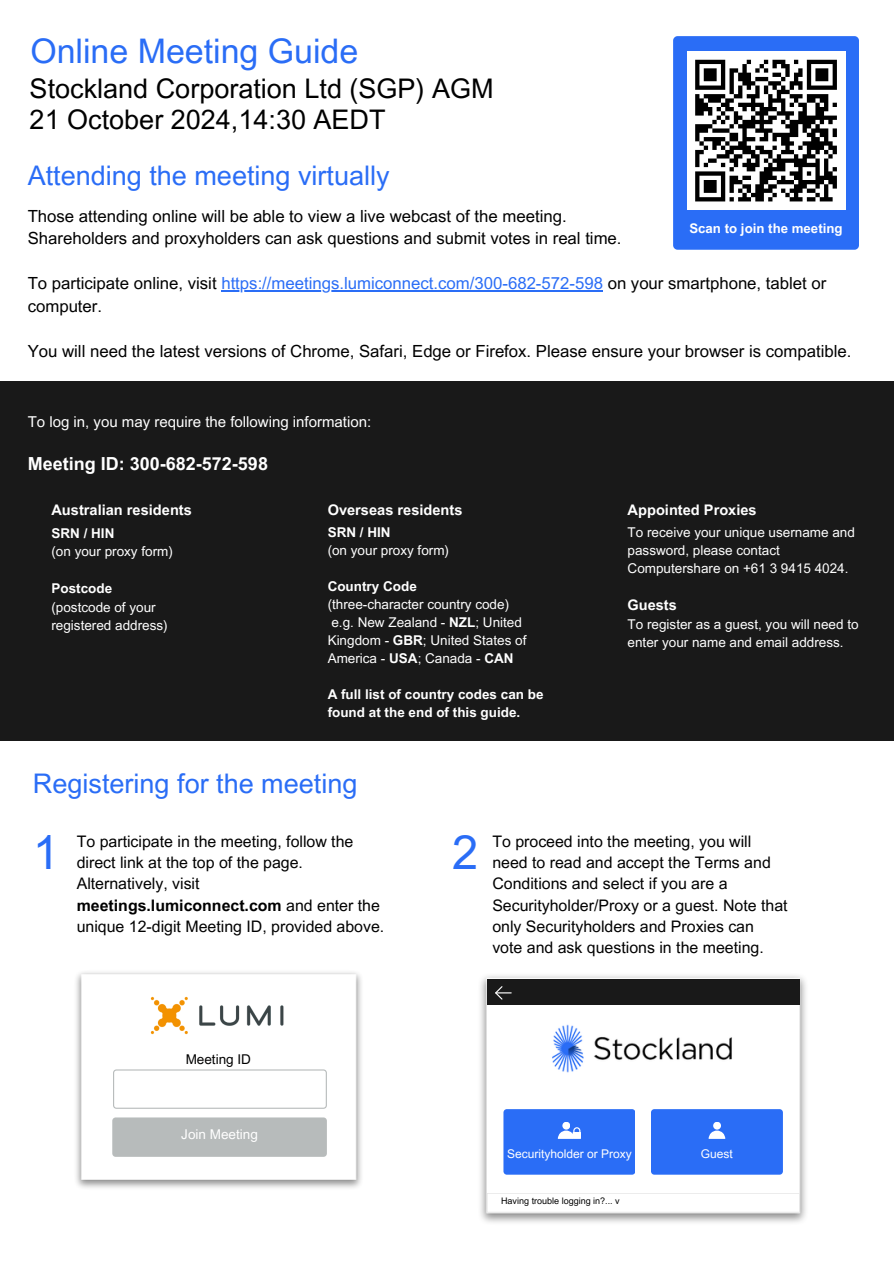
<style>
.page{position:relative;width:894px;height:1264px;background:#fff}
.page>*{position:absolute;margin:0;border:0;box-sizing:border-box;transform-origin:0 0}
.t1{font:47.25px "Arial MT Pro";color:#2a6df6}
.t2{font:33.9px "Arial MT Pro";color:#2a6df6}
.t3{font:27px "Arial MT Pro";color:#000}
.t4{font:27px "Arial MT Pro";color:#2a6df6}
.t5{font:700 18px "Arial MT Pro";color:#fff}
.t6{font:16.8px/22.5px "Arial MT Pro";color:#000}
.t7{font:15.9px/21.3px "Arial MT Pro";color:#000}
.t8{font:15px "Arial MT Pro";color:#fff}
.t9{font:700 14.55px "Arial MT Pro";color:#fff}
.t10{font:13.5px/18px "Arial MT Pro";color:#fff}
.t11{font:700 13.5px/18px "Arial MT Pro";color:#fff}
.t12{font:13.5px "Arial MT Pro";color:#000}
.t13{font:700 13.2px "Arial MT Pro";color:#fff}
.t14{font:12px "Arial MT Pro";color:#fff}
.t15{font:9px "Arial MT Pro";color:#000}
.s1{color:#2a6df6}
.s2{font-weight:700}
</style>
<div class="page">
<div style="left:0;top:381px;width:893px;height:359px;background:#191919"></div>
<hr style="left:221px;top:290px;width:382px;height:2px;background:#2a6df6">
<div style="left:673px;top:36px;width:185px;height:213px;background:#2a6df6;border-radius:4px"></div>
<div style="left:686px;top:51px;width:159px;height:159px;background:#fff"></div>
<svg style="left:695px;top:59px;width:142px;height:143px"></svg>
<img style="left:76px;top:972px;width:286px;height:216px">
<svg style="left:113px;top:1069px;width:214px;height:39px"></svg>
<div style="left:112px;top:1117px;width:215px;height:39px;background:#b7bbbb;border-radius:3px"></div>
<img style="left:144px;top:992px;width:148px;height:45px">
<img style="left:480px;top:975px;width:326px;height:248px">
<div style="left:503px;top:1109px;width:132px;height:65px;background:#2a6df6;border-radius:3px"></div>
<div style="left:650px;top:1109px;width:132px;height:65px;background:#2a6df6;border-radius:3px"></div>
<div style="left:562px;top:1121px;width:8px;height:8px;background:#fff;border-radius:50%"></div>
<svg style="left:557px;top:1127px;width:23px;height:11px"></svg>
<div style="left:713px;top:1121px;width:7px;height:8px;background:#fff;border-radius:50%"></div>
<svg style="left:708px;top:1130px;width:17px;height:8px"></svg>
<div style="left:487px;top:979px;width:312px;height:25px;background:#191919"></div>
<svg style="left:495px;top:986px;width:16px;height:13px"></svg>
<div style="left:487px;top:1193px;width:312px;height:19px;border:1px solid #e8e8e8"></div>
<img style="left:543px;top:1018px;width:200px;height:60px">
<p class="t2" style="left:30px;top:38px;width:329px">Online Meeting Guide</p>
<p class="t3" style="left:30px;top:78px;width:465px">Stockland Corporation Ltd (SGP) AGM</p>
<p class="t3" style="left:30px;top:110px;width:357px">21 October 2024,14:30 AEDT</p>
<p class="t4" style="left:28px;top:166px;width:363px">Attending the meeting virtually</p>
<h1 class="t6" style="left:28px;top:207px;width:595px">Those attending online will be able to view a live webcast of the meeting.<br>Shareholders and proxyholders can ask questions and submit votes in real time.</h1>
<p class="t6" style="left:28px;top:274px;width:800px">To participate online, visit <span class="s1">https://meetings.lumiconnect.com/300-682-572-598</span> on your smartphone, tablet or</p>
<h6 class="t6" style="left:28px;top:297px;width:76px">computer.</h6>
<h6 class="t6" style="left:28px;top:342px;width:825px">You will need the latest versions of Chrome, Safari, Edge or Firefox. Please ensure your browser is compatible.</h6>
<p class="t13" style="left:689px;top:223px;width:155px">Scan to join the meeting</p>
<p class="t8" style="left:28px;top:416px;width:345px">To log in, you may require the following information:</p>
<p class="t5" style="left:28px;top:457px;width:242px">Meeting ID: 300-682-572-598</p>
<p class="t9" style="left:51px;top:504px;width:142px">Australian residents</p>
<p class="t10" style="left:51px;top:525px;width:123px;line-height:18.6px"><span class="s2">SRN / HIN<br></span>(on your proxy form)</p>
<h2 class="t11" style="left:51px;top:581px;width:62px">Postcode</h2>
<p class="t10" style="left:51px;top:599px;width:118px;line-height:18.6px">(postcode of your registered address)</p>
<h5 class="t9" style="left:327px;top:504px;width:136px">Overseas residents</h5>
<h5 class="t10" style="left:327px;top:525px;width:123px"><span class="s2">SRN / HIN<br></span>(on your proxy form)</h5>
<p class="t11" style="left:327px;top:579px;width:91px">Country Code</p>
<p class="t10" style="left:327px;top:597px;width:183px">(three-character country code)</p>
<p class="t10" style="left:327px;top:615px;width:200px">e.g. New Zealand - <span class="s2">NZL</span>; United<br>Kingdom - <span class="s2">GBR</span>; United States of<br>America - <span class="s2">USA</span>; Canada - <span class="s2">CAN</span></p>
<p class="t11" style="left:327px;top:687px;width:217px">A full list of country codes can be found at the end of this guide.</p>
<p class="t9" style="left:627px;top:504px;width:131px">Appointed Proxies</p>
<h5 class="t10" style="left:627px;top:525px;width:229px">To receive your unique username and password, please contact<br>Computershare on +61 3 9415 4024.</h5>
<p class="t9" style="left:627px;top:599px;width:51px">Guests</p>
<p class="t10" style="left:627px;top:617px;width:232px">To register as a guest, you will need to enter your name and email address.</p>
<p class="t4" style="left:33px;top:773px;width:326px">Registering for the meeting</p>
<h5 class="t1" style="left:33px;top:834px;width:28px">1</h5>
<p class="t1" style="left:452px;top:834px;width:28px">2</p>
<p class="t7" style="left:77px;top:832px;width:309px">To participate in the meeting, follow the direct link at the top of the page.<br>Alternatively, visit <span class="s2">meetings.lumiconnect.com</span> and enter the unique 12-digit Meeting ID, provided above.</p>
<p class="t7" style="left:492px;top:832px;width:296px">To proceed into the meeting, you will need to read and accept the Terms and Conditions and select if you are a Securityholder/Proxy or a guest. Note that only Securityholders and Proxies can vote and ask questions in the meeting.</p>
<h4 class="t12" style="left:186px;top:1054px;width:67px">Meeting ID</h4>
<h5 class="t10" style="left:181px;top:1127px;width:78px">Join Meeting</h5>
<h3 class="t14" style="left:507px;top:1149px;width:126px">Securityholder or Proxy</h3>
<h5 class="t14" style="left:700px;top:1149px;width:34px">Guest</h5>
<h4 class="t15" style="left:501px;top:1197px;width:120px">Having trouble logging in?... v</h4>
</div>
